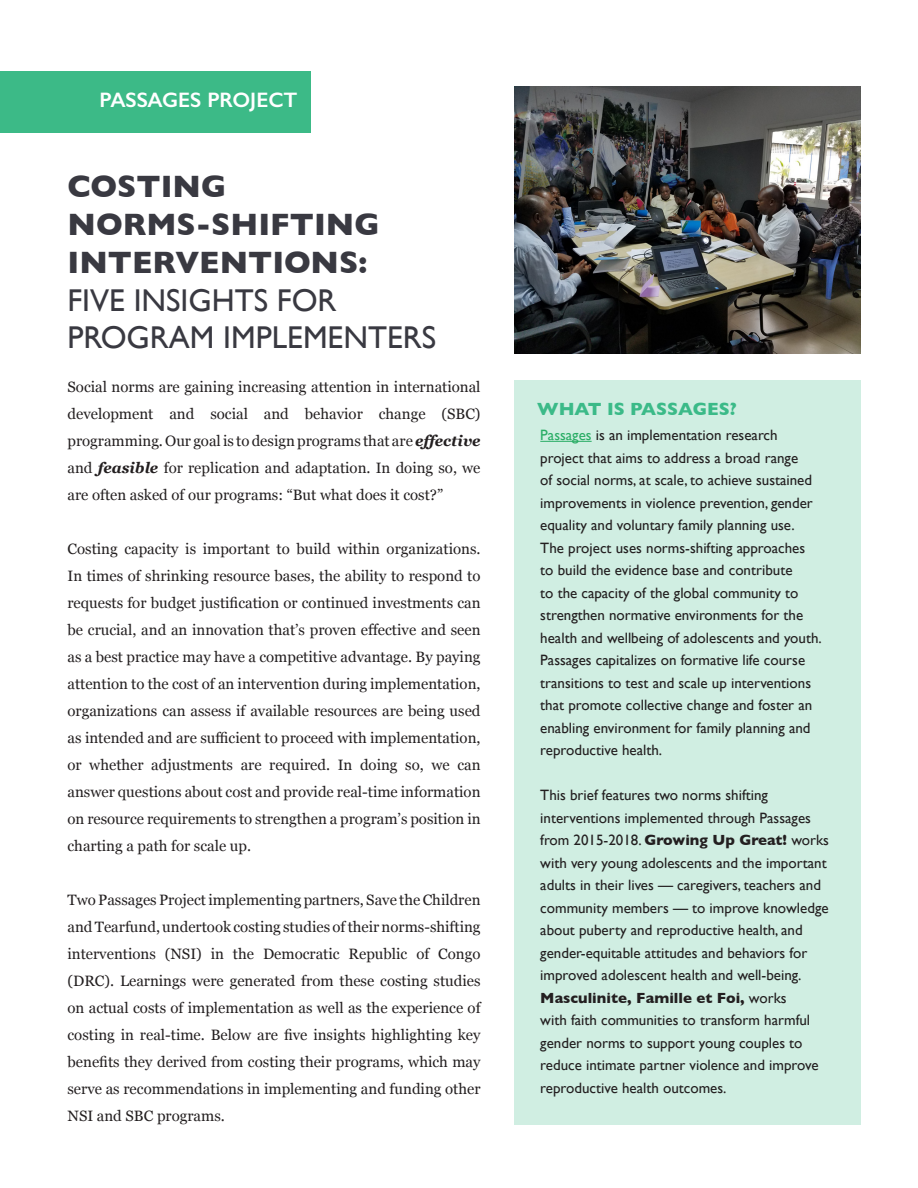
<style>
.page{position:relative;width:918px;height:1188px;background:#fff}
.page>*{position:absolute;margin:0;border:0;box-sizing:border-box;transform-origin:0 0}
.t1{font:700 31.5px "Gill Sans";color:#393941}
.t2{font:31.5px "Gill Sans";color:#393941}
.t3{font:600 21px "Gill Sans";color:#fff}
.t4{font:700 18px "Gill Sans";color:#3bba88}
.t5{font:15px/27px "Georgia";color:#231f20;text-align:justify}
.t6{font:15px/22.5px "Gill Sans";color:#231f20}
.s1{font-weight:700;font-style:italic}
.s2{color:#29ad65}
.s3{font-weight:700}
</style>
<div class="page">
<div style="left:514px;top:380px;width:347px;height:745px;background:#d0eee2"></div>
<div style="left:0;top:71px;width:310px;height:61px;background:#3cba87"></div>
<img style="left:514px;top:86px;width:347px;height:268px">
<hr style="left:540px;top:441px;width:52px;height:1px;background:#29ad65">
<p class="t3" style="left:99px;top:87px;width:200px">PASSAGES PROJECT</p>
<p class="t1" style="left:68px;top:161px;width:160px">COSTING</p>
<p class="t1" style="left:68px;top:199px;width:314px">NORMS-SHIFTING</p>
<p class="t1" style="left:68px;top:237px;width:301px">INTERVENTIONS:</p>
<p class="t2" style="left:68px;top:281px;width:271px">FIVE INSIGHTS FOR</p>
<p class="t2" style="left:68px;top:319px;width:370px">PROGRAM IMPLEMENTERS</p>
<p class="t5" style="left:68px;top:372px;width:415px">Social norms are gaining increasing attention in international development and social and behavior change (SBC) programming. Our goal is to design programs that are <span class="s1">effective </span>and <span class="s1">feasible</span> for replication and adaptation. In doing so, we are often asked of our programs: “But what does it cost?”</p>
<p class="t5" style="left:68px;top:534px;width:415px">Costing capacity is important to build within organizations.<br>In times of shrinking resource bases, the ability to respond to requests for budget justification or continued investments can be crucial, and an innovation that’s proven effective and seen as a best practice may have a competitive advantage. By paying attention to the cost of an intervention during implementation, organizations can assess if available resources are being used as intended and are sufficient to proceed with implementation, or whether adjustments are required. In doing so, we can answer questions about cost and provide real-time information on resource requirements to strengthen a program’s position in charting a path for scale up.</p>
<p class="t5" style="left:68px;top:885px;width:415px">Two Passages Project implementing partners, Save the Children and Tearfund, undertook costing studies of their norms-shifting interventions (NSI) in the Democratic Republic of Congo (DRC). Learnings were generated from these costing studies on actual costs of implementation as well as the experience of costing in real-time. Below are five insights highlighting key benefits they derived from costing their programs, which may serve as recommendations in implementing and funding other NSI and SBC programs.</p>
<p class="t4" style="left:537px;top:395px;width:201px">WHAT IS PASSAGES?</p>
<p class="t6" style="left:540px;top:424px;width:283px"><span class="s2">Passages</span> is an implementation research project that aims to address a broad range<br>of social norms, at scale, to achieve sustained improvements in violence prevention, gender equality and voluntary family planning use.<br>The project uses norms-shifting approaches to build the evidence base and contribute<br>to the capacity of the global community to strengthen normative environments for the health and wellbeing of adolescents and youth.<br>Passages capitalizes on formative life course transitions to test and scale up interventions that promote collective change and foster an enabling environment for family planning and reproductive health.</p>
<p class="t6" style="left:540px;top:784px;width:290px">This brief features two norms shifting interventions implemented through Passages from 2015-2018. <span class="s3">Growing Up Great!</span> works with very young adolescents and the important adults in their lives — caregivers, teachers and community members — to improve knowledge about puberty and reproductive health, and gender-equitable attitudes and behaviors for improved adolescent health and well-being.<br><span class="s3">Masculinite, Famille et Foi,</span> works<br>with faith communities to transform harmful gender norms to support young couples to reduce intimate partner violence and improve reproductive health outcomes.</p>
</div>
